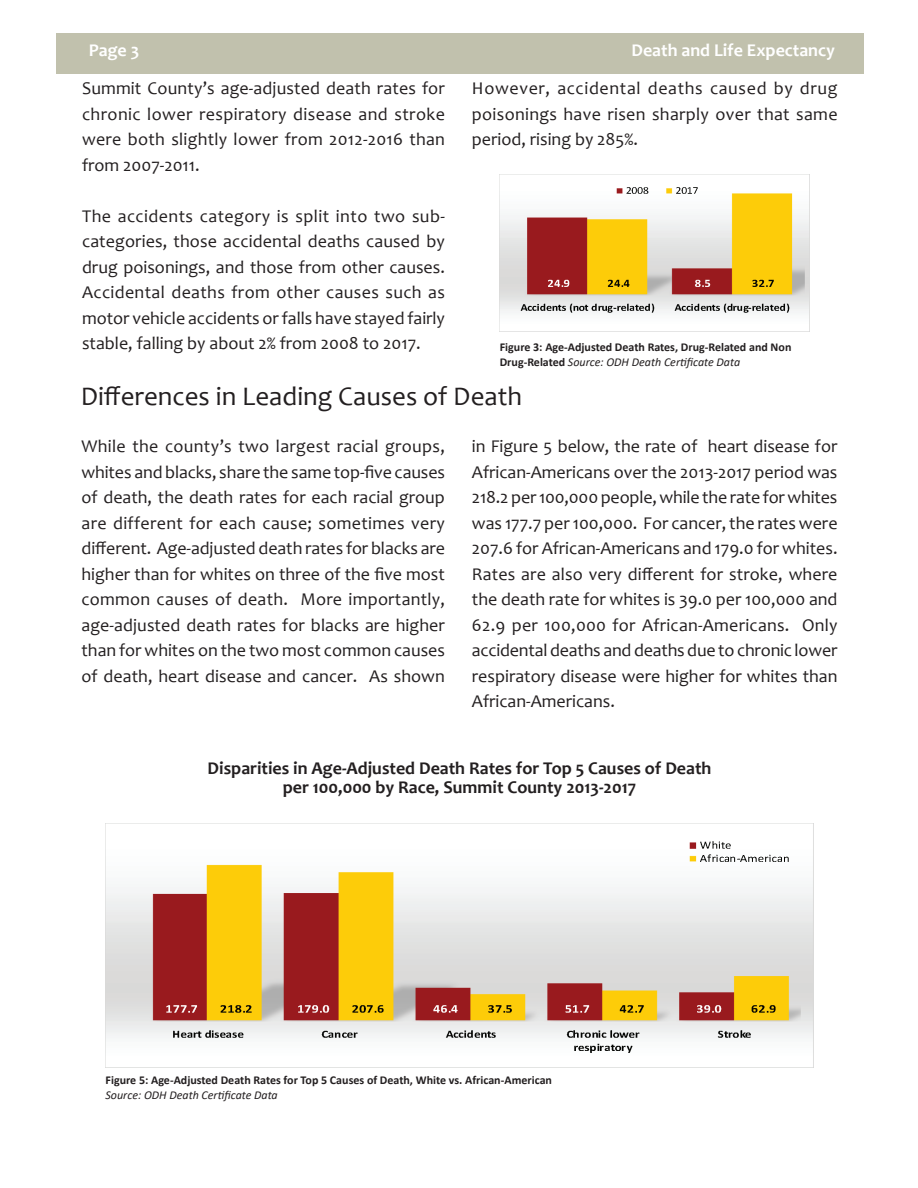
<style>
.page{position:relative;width:918px;height:1188px;background:#fff}
.page>*{position:absolute;margin:0;border:0;box-sizing:border-box;transform-origin:0 0}
.t1{font:27px "Candara";color:#231f20}
.t2{font:18px/25.5px "Candara";color:#231f20;text-align:justify}
.t3{font:700 18px/19.5px "Candara";color:#231f20;text-align:center}
.t4{font:700 18px "Candara";color:#fff}
.t5{font:700 12px/14.4px "Calibri";color:#231f20}
.t6{font:italic 12px "Calibri";color:#231f20}
.s1{font-weight:400;font-style:italic}
</style>
<div class="page">
<div style="left:56px;top:34px;width:808px;height:40px;background:#c1c1ad"></div>
<img style="left:106px;top:823px;width:708px;height:244px">
<img style="left:500px;top:175px;width:310px;height:156px">
<p class="t4" style="left:89px;top:39px;width:52px">Page 3</p>
<p class="t4" style="left:631px;top:39px;width:205px">Death and Life Expectancy</p>
<p class="t2" style="left:82px;top:75px;width:364px">Summit County’s age-adjusted death rates for chronic lower respiratory disease and stroke were both slightly lower from 2012-2016 than from 2007-2011.</p>
<p class="t2" style="left:82px;top:203px;width:364px">The accidents category is split into two sub&shy;categories, those accidental deaths caused by drug poisonings, and those from other causes.<br>Accidental deaths from other causes such as motor vehicle accidents or falls have stayed fairly stable, falling by about 2% from 2008 to 2017.</p>
<p class="t2" style="left:472px;top:75px;width:367px">However, accidental deaths caused by drug poisonings have risen sharply over that same period, rising by 285%.</p>
<p class="t5" style="left:500px;top:340px;width:293px">Figure 3: Age-Adjusted Death Rates, Drug-Related and Non<br>Drug-Related <span class="s1">Source: ODH Death Certificate Data</span></p>
<h1 class="t1" style="left:81px;top:379px;width:443px">Differences in Leading Causes of Death</h1>
<p class="t2" style="left:82px;top:433px;width:365px">While the county’s two largest racial groups, whites and blacks, share the same top-five causes of death, the death rates for each racial group are different for each cause; sometimes very different. Age-adjusted death rates for blacks are higher than for whites on three of the five most common causes of death. More importantly, age-adjusted death rates for blacks are higher than for whites on the two most common causes of death, heart disease and cancer. As shown</p>
<p class="t2" style="left:472px;top:433px;width:367px">in Figure 5 below, the rate of heart disease for African-Americans over the 2013-2017 period was 218.2 per 100,000 people, while the rate for whites was 177.7 per 100,000. For cancer, the rates were 207.6 for African-Americans and 179.0 for whites.<br>Rates are also very different for stroke, where the death rate for whites is 39.0 per 100,000 and 62.9 per 100,000 for African-Americans. Only accidental deaths and deaths due to chronic lower respiratory disease were higher for whites than African-Americans.</p>
<p class="t3" style="left:208px;top:758px;width:505px">Disparities in Age-Adjusted Death Rates for Top 5 Causes of Death per 100,000 by Race, Summit County 2013-2017</p>
<p class="t5" style="left:106px;top:1073px;width:448px">Figure 5: Age-Adjusted Death Rates for Top 5 Causes of Death, White vs. African-American</p>
<p class="t6" style="left:106px;top:1086px;width:174px">Source: ODH Death Certificate Data</p>
</div>
